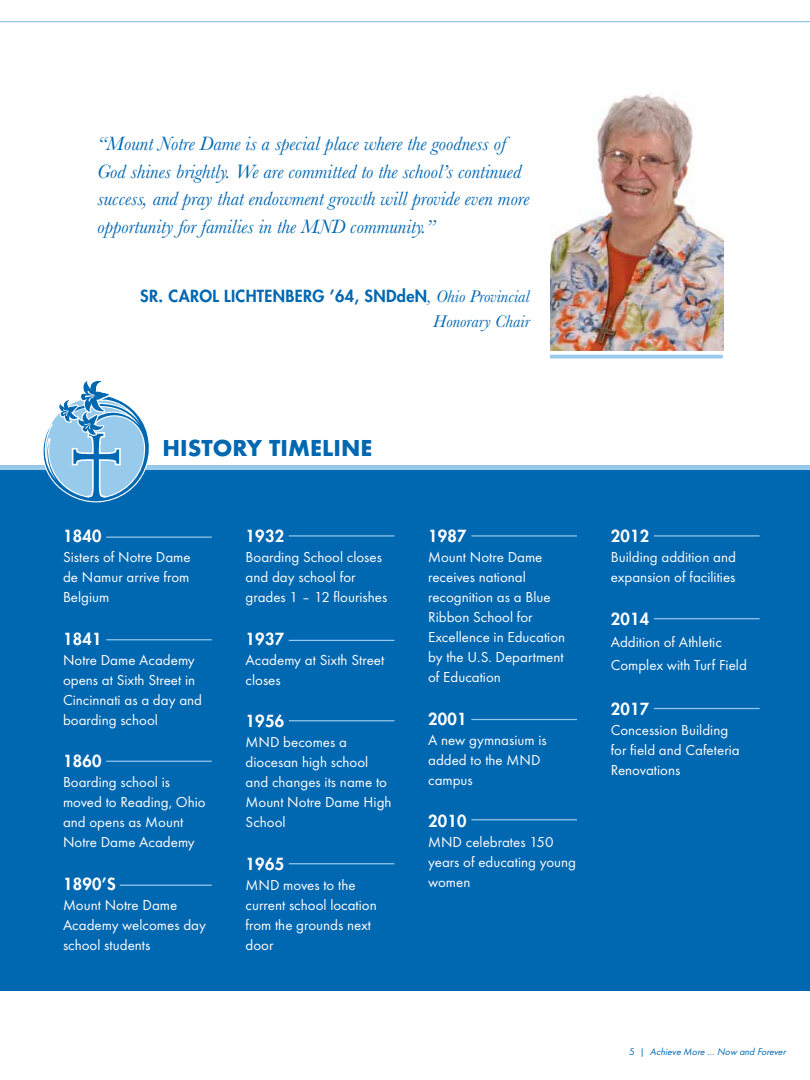
<style>
.page{position:relative;width:810px;height:1080px;background:#fff}
.page>*{position:absolute;margin:0;border:0;box-sizing:border-box;transform-origin:0 0}
.t1{font:700 21.25px "Futura";color:#0067b1}
.t2{font:italic 20px/27.5px "Baskerville";color:#0067b1}
.t3{font:italic 17.5px "Baskerville";color:#0067b1}
.t4{font:800 16.25px "Futura";letter-spacing:.02em;color:#fff}
.t5{font:800 16.25px "Futura";letter-spacing:.02em;color:#0067b1}
.t6{font:15px/20px "Futura TOT";color:#fff}
.t7{font:italic 10px "Futura TOT";color:#0067b1}
.s1{font-family:"Baskerville";font-weight:400;font-style:italic;font-size:17.5px}
.s2{font-style:normal}
</style>
<div class="page">
<div style="left:0;top:465px;width:810px;height:525px;background:#0067b1"></div>
<div style="left:0;top:465px;width:810px;height:5px;background:#97caeb"></div>
<svg style="left:43px;top:381px;width:106px;height:122px"></svg>
<hr style="left:106px;top:537px;width:106px;height:1px;background:#97caeb">
<hr style="left:106px;top:639px;width:106px;height:1px;background:#97caeb">
<hr style="left:106px;top:761px;width:106px;height:1px;background:#97caeb">
<hr style="left:289px;top:863px;width:105px;height:1px;background:#97caeb">
<hr style="left:289px;top:720px;width:105px;height:1px;background:#97caeb">
<hr style="left:289px;top:640px;width:105px;height:1px;background:#97caeb">
<hr style="left:289px;top:535px;width:105px;height:2px;background:#97caeb">
<hr style="left:471px;top:535px;width:106px;height:2px;background:#97caeb">
<hr style="left:654px;top:535px;width:106px;height:2px;background:#97caeb">
<hr style="left:654px;top:618px;width:106px;height:1px;background:#97caeb">
<hr style="left:471px;top:719px;width:106px;height:1px;background:#97caeb">
<hr style="left:471px;top:819px;width:106px;height:1px;background:#97caeb">
<hr style="left:654px;top:708px;width:106px;height:1px;background:#97caeb">
<hr style="left:120px;top:885px;width:92px;height:1px;background:#97caeb">
<hr style="left:0;top:21px;width:810px;height:1px;background:#97caeb">
<img style="left:551px;top:93px;width:173px;height:257px">
<hr style="left:550px;top:355px;width:173px;height:3px;background:#97caeb">
<h2 class="t2" style="left:97px;top:130px;width:434px">“Mount Notre Dame is a special place where the goodness of God shines brightly. We are committed to the school’s continued success, and pray that endowment growth will provide even more opportunity for families in the MND community.”</h2>
<p class="t5" style="left:140px;top:285px;width:391px">SR. CAROL LICHTENBERG ’64, SNDdeN<span class="s1">, Ohio Provincial</span></p>
<p class="t3" style="left:433px;top:309px;width:98px">Honorary Chair</p>
<h1 class="t1" style="left:162px;top:433px;width:212px">HISTORY TIMELINE</h1>
<p class="t4" style="left:63px;top:525px;width:40px">1840</p>
<p class="t6" style="left:63px;top:547px;width:129px;text-align:justify">Sisters of Notre Dame de Namur arrive from Belgium</p>
<p class="t4" style="left:63px;top:628px;width:40px">1841</p>
<p class="t6" style="left:63px;top:649px;width:141px">Notre Dame Academy opens at Sixth Street in<br>Cincinnati as a day and boarding school</p>
<p class="t4" style="left:63px;top:750px;width:40px">1860</p>
<p class="t6" style="left:63px;top:772px;width:144px">Boarding school is moved to Reading, Ohio and opens as Mount<br>Notre Dame Academy</p>
<p class="t4" style="left:63px;top:873px;width:54px">1890’S</p>
<p class="t6" style="left:63px;top:894px;width:145px">Mount Notre Dame<br>Academy welcomes day school students</p>
<p class="t4" style="left:246px;top:525px;width:40px">1932</p>
<p class="t6" style="left:246px;top:547px;width:143px">Boarding School closes and day school for grades 1 – 12 flourishes</p>
<p class="t4" style="left:246px;top:628px;width:40px">1937</p>
<p class="t6" style="left:246px;top:649px;width:140px">Academy at Sixth Street closes</p>
<p class="t4" style="left:246px;top:710px;width:40px">1956</p>
<p class="t6" style="left:246px;top:732px;width:148px">MND becomes a diocesan high school and changes its name to<br>Mount Notre Dame High<br>School</p>
<p class="t4" style="left:246px;top:853px;width:40px">1965</p>
<p class="t6" style="left:246px;top:874px;width:133px">MND moves to the current school location from the grounds next door</p>
<p class="t4" style="left:428px;top:525px;width:40px">1987</p>
<p class="t6" style="left:428px;top:547px;width:139px">Mount Notre Dame receives national recognition as a Blue<br>Ribbon School for<br>Excellence in Education by the U.S. Department of Education</p>
<p class="t4" style="left:428px;top:708px;width:40px">2001</p>
<p class="t6" style="left:428px;top:729px;width:120px">A new gymnasium is added to the MND campus</p>
<p class="t4" style="left:428px;top:810px;width:40px">2010</p>
<p class="t6" style="left:428px;top:832px;width:149px">MND celebrates 150 years of educating young women</p>
<p class="t4" style="left:611px;top:525px;width:40px">2012</p>
<p class="t6" style="left:611px;top:547px;width:127px">Building addition and expansion of facilities</p>
<p class="t4" style="left:611px;top:608px;width:40px">2014</p>
<p class="t6" style="left:611px;top:631px;width:138px;line-height:22.5px">Addition of Athletic<br>Complex with Turf Field</p>
<p class="t4" style="left:611px;top:698px;width:40px">2017</p>
<p class="t6" style="left:611px;top:719px;width:130px">Concession Building for field and Cafeteria<br>Renovations</p>
<p class="t7" style="left:629px;top:1046px;width:160px"><span class="s2">5 |</span> Achieve More … Now and Forever</p>
</div>
